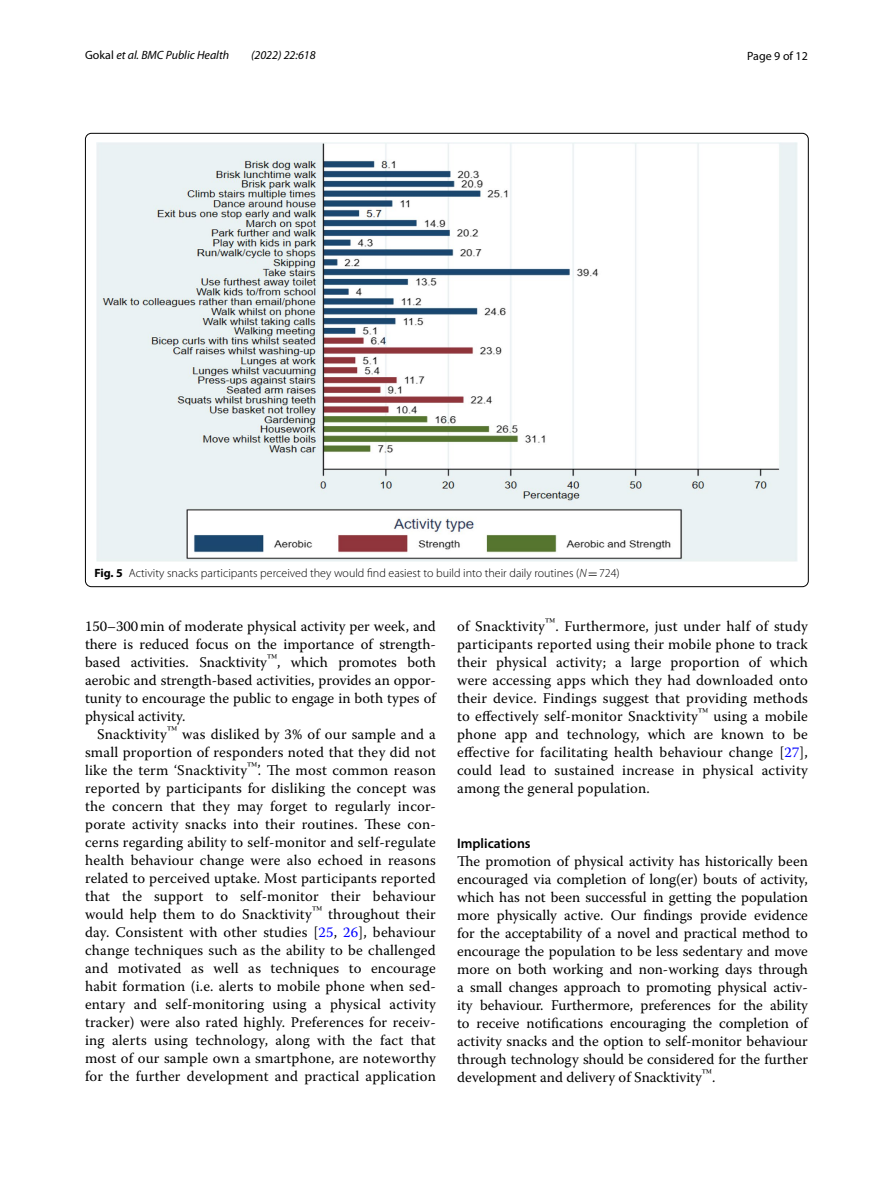
<style>
.page{position:relative;width:893px;height:1187px;background:#fff}
.page>*{position:absolute;margin:0;border:0;box-sizing:border-box;transform-origin:0 0}
.t1{font:14.7px/18px "Warnock Pro";letter-spacing:.01em;color:#000;text-align:justify}
.t2{font:600 13.8px "Myriad Pro";color:#000}
.t3{font:300 12px "Myriad Pro";color:#000}
.t4{font:italic 12px "Myriad Pro";color:#000}
.t5{font:12px "Myriad Pro";color:#000}
.s1{font-style:normal}
.s2{font-weight:700}
.s3{font-style:italic}
.s4{font-family:"MTSY";font-weight:400}
.s5{color:#00f}
</style>
<div class="page">
<img style="left:97px;top:142px;width:700px;height:419px">
<p class="t4" style="left:85px;top:48px;width:146px"><span class="s1">Gokal</span> et al. BMC Public Health</p>
<p class="t4" style="left:251px;top:48px;width:66px">(2022) 22:618</p>
<p class="t5" style="left:747px;top:48px;width:62px">Page 9 of 12</p>
<p class="t3" style="left:94px;top:566px;width:527px"><span class="s2">Fig. 5</span> Activity snacks participants perceived they would find easiest to build into their daily routines (<span class="s3">N</span><span class="s4">=</span>724)</p>
<p class="t1" style="left:85px;top:616px;width:352px">150–300min of moderate physical activity per week, and there is reduced focus on the importance of strength&shy;based activities. Snacktivity<sup>™</sup>, which promotes both aerobic and strength-based activities, provides an oppor&shy;tunity to encourage the public to engage in both types of physical activity.</p>
<p class="t1" style="left:85px;top:724px;width:352px;text-indent:12px">Snacktivity<sup>™</sup> was disliked by 3% of our sample and a small proportion of responders noted that they did not like the term ‘Snacktivity<sup>™</sup>’. The most common reason reported by participants for disliking the concept was the concern that they may forget to regularly incor&shy;porate activity snacks into their routines. These con&shy;cerns regarding ability to self-monitor and self-regulate health behaviour change were also echoed in reasons related to perceived uptake. Most participants reported that the support to self-monitor their behaviour would help them to do Snacktivity<sup>™</sup> throughout their day. Consistent with other studies [<span class="s5">25</span>, <span class="s5">26</span>], behaviour change techniques such as the ability to be challenged and motivated as well as techniques to encourage habit formation (i.e. alerts to mobile phone when sed&shy;entary and self-monitoring using a physical activity tracker) were also rated highly. Preferences for receiv&shy;ing alerts using technology, along with the fact that most of our sample own a smartphone, are noteworthy for the further development and practical application</p>
<p class="t1" style="left:457px;top:616px;width:352px">of Snacktivity<sup>™</sup>. Furthermore, just under half of study participants reported using their mobile phone to track their physical activity; a large proportion of which were accessing apps which they had downloaded onto their device. Findings suggest that providing methods to effectively self-monitor Snacktivity<sup>™</sup> using a mobile phone app and technology, which are known to be effective for facilitating health behaviour change [<span class="s5">27</span>], could lead to sustained increase in physical activity among the general population.</p>
<p class="t2" style="left:457px;top:834px;width:75px">Implications</p>
<p class="t1" style="left:457px;top:851px;width:352px">The promotion of physical activity has historically been encouraged via completion of long(er) bouts of activity, which has not been successful in getting the population more physically active. Our findings provide evidence for the acceptability of a novel and practical method to encourage the population to be less sedentary and move more on both working and non-working days through a small changes approach to promoting physical activ&shy;ity behaviour. Furthermore, preferences for the ability to receive notifications encouraging the completion of activity snacks and the option to self-monitor behaviour through technology should be considered for the further development and delivery of Snacktivity<sup>™</sup>.</p>
</div>
